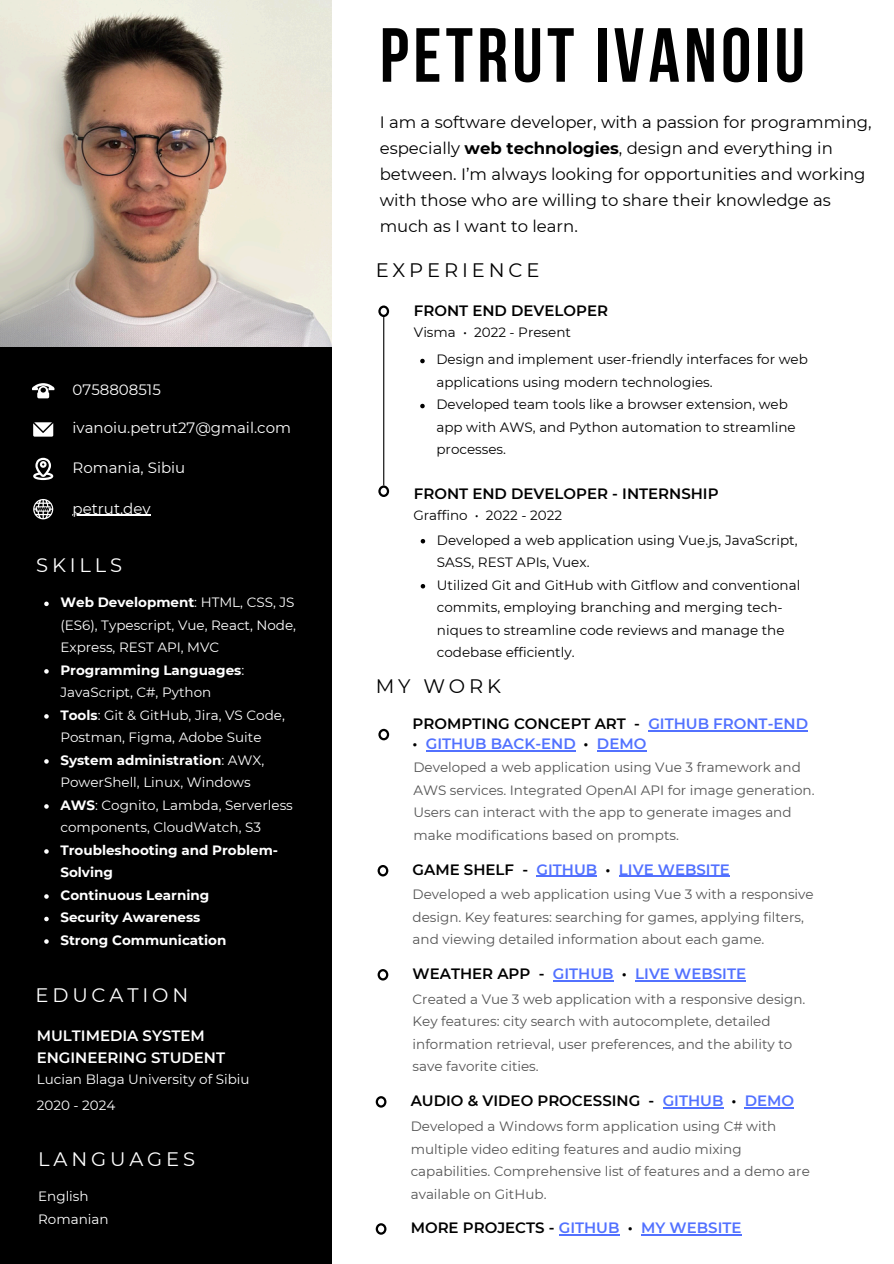
<style>
.page{position:relative;width:894px;height:1264px;background:#fff}
.page>*{position:absolute;margin:0;border:0;box-sizing:border-box;transform-origin:0 0}
.t1{font:700 76.5px "Bebas Neue";letter-spacing:.055em;color:#000}
.t2{font:19.5px "Montserrat";letter-spacing:.2em;color:#fff}
.t3{font:19.5px "Montserrat";letter-spacing:.2em;color:#000}
.t4{font:16.5px/25.8px "Montserrat";color:#000}
.t5{font:600 15px "Montserrat";color:#000}
.t6{font:600 15px "Montserrat";color:#5271ff}
.t7{font:15px "Montserrat";color:#fff}
.t8{font:600 15px/21.3px "Montserrat";color:#fff}
.t9{font:13.5px/22.5px "Montserrat";color:#545454}
.t10{font:13.5px/22.5px "Montserrat";color:#000}
.t11{font:13.5px/22.5px "Montserrat";color:#fff}
.t12{font:700 13.5px/22.5px "Montserrat";color:#fff}
.s1{font-weight:700}
.s2{color:#5271ff}
.s3{color:#000}
</style>
<div class="page">
<img style="left:0;top:0;width:331px;height:347px">
<div style="left:0;top:347px;width:331px;height:916px;background:#000"></div>
<svg style="left:33px;top:422px;width:20px;height:14px"></svg>
<svg style="left:32px;top:383px;width:22px;height:15px"></svg>
<svg style="left:33px;top:458px;width:20px;height:22px"></svg>
<svg style="left:33px;top:499px;width:20px;height:20px"></svg>
<hr style="left:73px;top:515px;width:78px;height:1px;background:#fff">
<svg style="left:378px;top:305px;width:11px;height:12px"></svg>
<svg style="left:378px;top:485px;width:11px;height:11px"></svg>
<hr style="left:383px;top:317px;width:1px;height:168px;background:#000">
<svg style="left:420px;top:359px;width:4px;height:4px"></svg>
<svg style="left:420px;top:404px;width:4px;height:4px"></svg>
<svg style="left:420px;top:539px;width:5px;height:4px"></svg>
<svg style="left:420px;top:584px;width:5px;height:4px"></svg>
<svg style="left:377px;top:865px;width:11px;height:11px"></svg>
<hr style="left:536px;top:875px;width:61px;height:2px;background:#5271ff">
<hr style="left:618px;top:875px;width:111px;height:2px;background:#5271ff">
<svg style="left:377px;top:969px;width:11px;height:11px"></svg>
<hr style="left:552px;top:980px;width:61px;height:1px;background:#5271ff">
<hr style="left:635px;top:980px;width:111px;height:1px;background:#5271ff">
<svg style="left:375px;top:1096px;width:11px;height:11px"></svg>
<hr style="left:662px;top:1107px;width:61px;height:1px;background:#5271ff">
<hr style="left:744px;top:1107px;width:49px;height:1px;background:#5271ff">
<svg style="left:375px;top:1223px;width:11px;height:11px"></svg>
<hr style="left:558px;top:1234px;width:61px;height:1px;background:#5271ff">
<hr style="left:641px;top:1234px;width:100px;height:1px;background:#5271ff">
<svg style="left:378px;top:728px;width:11px;height:12px"></svg>
<hr style="left:648px;top:730px;width:159px;height:1px;background:#5271ff">
<hr style="left:426px;top:750px;width:149px;height:1px;background:#5271ff">
<hr style="left:596px;top:750px;width:50px;height:1px;background:#5271ff">
<svg style="left:44px;top:601px;width:5px;height:5px"></svg>
<svg style="left:44px;top:669px;width:5px;height:4px"></svg>
<svg style="left:44px;top:714px;width:5px;height:4px"></svg>
<svg style="left:44px;top:759px;width:5px;height:4px"></svg>
<svg style="left:44px;top:804px;width:5px;height:4px"></svg>
<svg style="left:44px;top:849px;width:5px;height:4px"></svg>
<svg style="left:44px;top:894px;width:5px;height:4px"></svg>
<svg style="left:44px;top:916px;width:5px;height:5px"></svg>
<svg style="left:44px;top:939px;width:5px;height:4px"></svg>
<p class="t7" style="left:73px;top:380px;width:90px">0758808515</p>
<p class="t7" style="left:73px;top:419px;width:220px">ivanoiu.petrut27@gmail.com</p>
<h4 class="t7" style="left:73px;top:458px;width:114px">Romania, Sibiu</h4>
<h4 class="t7" style="left:73px;top:499px;width:80px">petrut.dev</h4>
<h3 class="t2" style="left:36px;top:552px;width:87px">SKILLS</h3>
<h3 class="t11" style="left:60px;top:591px;width:237px"><span class="s1">Web Development</span>: HTML, CSS, JS (ES6), Typescript, Vue, React, Node,<br>Express, REST API, MVC</h3>
<p class="t11" style="left:60px;top:658px;width:185px"><span class="s1">Programming Languages</span>:<br>JavaScript, C#, Python</p>
<p class="t11" style="left:60px;top:703px;width:226px"><span class="s1">Tools</span>: Git &amp; GitHub, Jira, VS Code,<br>Postman, Figma, Adobe Suite</p>
<p class="t11" style="left:60px;top:748px;width:205px"><span class="s1">System administration</span>: AWX,<br>PowerShell, Linux, Windows</p>
<h3 class="t11" style="left:60px;top:793px;width:234px"><span class="s1">AWS</span>: Cognito, Lambda, Serverless components, CloudWatch, S3</h3>
<p class="t12" style="left:60px;top:838px;width:219px">Troubleshooting and Problem-<br>Solving</p>
<p class="t12" style="left:60px;top:883px;width:150px">Continuous Learning</p>
<p class="t12" style="left:60px;top:906px;width:141px">Security Awareness</p>
<h2 class="t12" style="left:60px;top:928px;width:167px">Strong Communication</h2>
<h3 class="t2" style="left:35px;top:982px;width:154px">EDUCATION</h3>
<h3 class="t8" style="left:37px;top:1025px;width:190px">MULTIMEDIA SYSTEM<br>ENGINEERING STUDENT</h3>
<p class="t11" style="left:37px;top:1067px;width:214px">Lucian Blaga University of Sibiu</p>
<p class="t11" style="left:37px;top:1094px;width:80px">2020 - 2024</p>
<p class="t2" style="left:38px;top:1147px;width:158px">LANGUAGES</p>
<p class="t11" style="left:38px;top:1185px;width:52px">English</p>
<h3 class="t11" style="left:38px;top:1207px;width:72px">Romanian</h3>
<h4 class="t1" style="left:379px;top:24px;width:426px">PETRUT IVANOIU</h4>
<h2 class="t4" style="left:379px;top:109px;width:493px">I am a software developer, with a passion for programming, especially <span class="s1">web technologies</span>, design and everything in between. I’m always looking for opportunities and working with those who are willing to share their knowledge as much as I want to learn.</h2>
<p class="t3" style="left:375px;top:258px;width:165px">EXPERIENCE</p>
<p class="t5" style="left:414px;top:301px;width:196px">FRONT END DEVELOPER</p>
<h4 class="t10" style="left:436px;top:348px;width:373px">Design and implement user-friendly interfaces for web applications using modern technologies.</h4>
<h2 class="t10" style="left:436px;top:393px;width:360px">Developed team tools like a browser extension, web app with AWS, and Python automation to streamline processes.</h2>
<h4 class="t10" style="left:414px;top:321px;width:158px">Visma • 2022 - Present</h4>
<p class="t5" style="left:414px;top:484px;width:306px">FRONT END DEVELOPER - INTERNSHIP</p>
<p class="t10" style="left:437px;top:528px;width:362px">Developed a web application using Vue.js, JavaScript,<br>SASS, REST APIs, Vuex.</p>
<p class="t10" style="left:437px;top:573px;width:365px">Utilized Git and GitHub with Gitflow and conventional commits, employing branching and merging tech&shy;niques to streamline code reviews and manage the codebase efficiently.</p>
<p class="t3" style="left:375px;top:673px;width:127px">MY WORK</p>
<p class="t10" style="left:413px;top:503px;width:150px">Graffino • 2022 - 2022</p>
<p class="t5" style="left:412px;top:714px;width:397px">PROMPTING CONCEPT ART - <span class="s2">GITHUB FRONT-END</span></p>
<p class="t6" style="left:412px;top:734px;width:235px"><span class="s3">•</span> GITHUB BACK-END <span class="s3">•</span> DEMO</p>
<h1 class="t9" style="left:413px;top:756px;width:402px">Developed a web application using Vue 3 framework and AWS services. Integrated OpenAI API for image generation.<br>Users can interact with the app to generate images and make modifications based on prompts.</h1>
<p class="t5" style="left:412px;top:860px;width:199px">GAME SHELF - <span class="s2">GITHUB</span> •</p>
<p class="t6" style="left:618px;top:860px;width:112px">LIVE WEBSITE</p>
<p class="t9" style="left:412px;top:883px;width:402px">Developed a web application using Vue 3 with a responsive design. Key features: searching for games, applying filters, and viewing detailed information about each game.</p>
<p class="t5" style="left:412px;top:964px;width:216px">WEATHER APP - <span class="s2">GITHUB</span> •</p>
<h2 class="t6" style="left:635px;top:964px;width:112px">LIVE WEBSITE</h2>
<h3 class="t9" style="left:412px;top:987px;width:394px">Created a Vue 3 web application with a responsive design.</h3>
<p class="t9" style="left:412px;top:1010px;width:381px">Key features: city search with autocomplete, detailed information retrieval, user preferences, and the ability to save favorite cities.</p>
<p class="t5" style="left:410px;top:1091px;width:385px">AUDIO &amp; VIDEO PROCESSING - <span class="s2">GITHUB</span> • <span class="s2">DEMO</span></p>
<h2 class="t9" style="left:410px;top:1114px;width:400px">Developed a Windows form application using C# with multiple video editing features and audio mixing capabilities. Comprehensive list of features and a demo are available on GitHub.</h2>
<p class="t6" style="left:410px;top:1218px;width:332px"><span class="s3">MORE PROJECTS -</span> GITHUB <span class="s3">•</span> MY WEBSITE</p>
</div>
